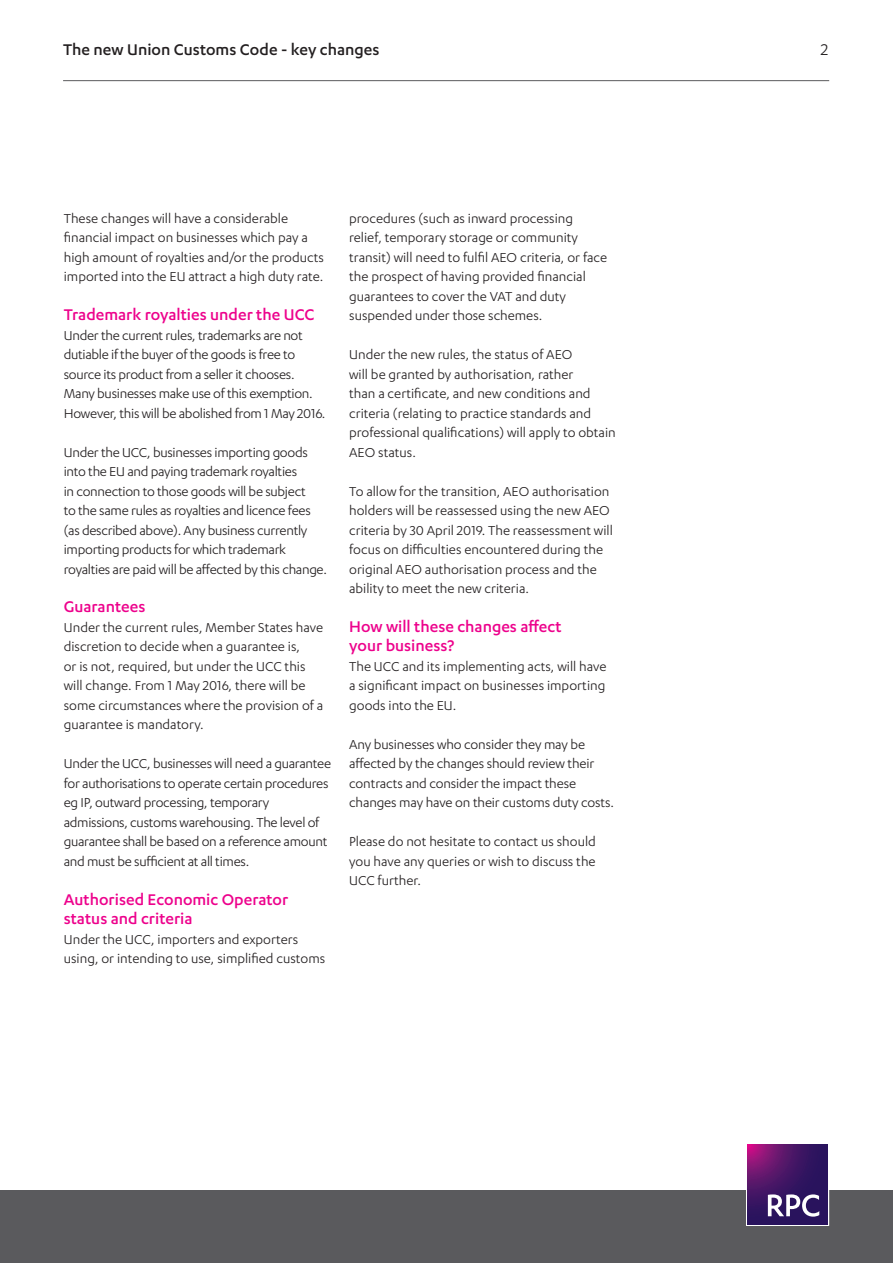
<style>
.page{position:relative;width:893px;height:1263px;background:#fff}
.page>*{position:absolute;margin:0;border:0;box-sizing:border-box;transform-origin:0 0}
.Heading_2__pink{font:500 18px/19.5px "Karbon";color:#ed028c}
.Page_header{font:500 18px "Karbon";color:#231f20}
.Page_header-2{font:18px "Karbon";color:#231f20}
.Body{font:15px/19.5px "Karbon";color:#231f20}
.Body-2{font:15px/19.5px "Karbon";letter-spacing:-.02em;color:#231f20}
</style>
<div class="page">
<hr style="left:63px;top:80px;width:766px;height:1px;background:#5a5a5d">
<div style="left:0;top:1191px;width:893px;height:72px;background:#5a5a5d"></div>
<div style="left:746px;top:1143px;width:83px;height:83px;border:1px solid #fff"></div>
<svg style="left:748px;top:1144px;width:80px;height:80px;background:#461565"></svg>
<svg style="left:768px;top:1194px;width:51px;height:22px"></svg>
<p class="Page_header" style="left:63px;top:39px;width:318px">The new Union Customs Code - key changes</p>
<p class="Page_header-2" style="left:821px;top:39px;width:9px">2</p>
<p class="Body" style="left:64px;top:208px;width:262px">These changes will have a considerable financial impact on businesses which pay a high amount of royalties and/or the products imported into the EU attract a high duty rate.</p>
<p class="Heading_2__pink" style="left:64px;top:304px;width:252px">Trademark royalties under the UCC</p>
<p class="Body-2" style="left:64px;top:325px;width:263px">Under the current rules, trademarks are not dutiable if the buyer of the goods is free to source its product from a seller it chooses.<br>Many businesses make use of this exemption.<br>However, this will be abolished from 1 May 2016.</p>
<p class="Body-2" style="left:64px;top:442px;width:265px">Under the UCC, businesses importing goods into the EU and paying trademark royalties<br>in connection to those goods will be subject<br>to the same rules as royalties and licence fees (as described above). Any business currently importing products for which trademark royalties are paid will be affected by this change.</p>
<p class="Heading_2__pink" style="left:64px;top:597px;width:83px">Guarantees</p>
<p class="Body" style="left:64px;top:617px;width:261px">Under the current rules, Member States have discretion to decide when a guarantee is,<br>or is not, required, but under the UCC this will change. From 1 May 2016, there will be some circumstances where the provision of a guarantee is mandatory.</p>
<p class="Body-2" style="left:64px;top:753px;width:269px">Under the UCC, businesses will need a guarantee for authorisations to operate certain procedures eg IP, outward processing, temporary admissions, customs warehousing. The level of guarantee shall be based on a reference amount and must be sufficient at all times.</p>
<p class="Heading_2__pink" style="left:64px;top:889px;width:226px">Authorised Economic Operator status and criteria</p>
<p class="Body" style="left:64px;top:929px;width:263px">Under the UCC, importers and exporters using, or intending to use, simplified customs</p>
<p class="Body" style="left:349px;top:208px;width:259px">procedures (such as inward processing relief, temporary storage or community transit) will need to fulfil AEO criteria, or face the prospect of having provided financial guarantees to cover the VAT and duty suspended under those schemes.</p>
<p class="Body" style="left:349px;top:344px;width:268px">Under the new rules, the status of AEO<br>will be granted by authorisation, rather<br>than a certificate, and new conditions and criteria (relating to practice standards and professional qualifications) will apply to obtain AEO status.</p>
<p class="Body" style="left:349px;top:481px;width:265px">To allow for the transition, AEO authorisation holders will be reassessed using the new AEO criteria by 30 April 2019. The reassessment will focus on difficulties encountered during the original AEO authorisation process and the ability to meet the new criteria.</p>
<p class="Heading_2__pink" style="left:349px;top:616px;width:214px">How will these changes affect your business?</p>
<p class="Body" style="left:349px;top:656px;width:259px;text-align:justify">The UCC and its implementing acts, will have a significant impact on businesses importing goods into the EU.</p>
<p class="Body" style="left:349px;top:734px;width:266px">Any businesses who consider they may be affected by the changes should review their contracts and consider the impact these changes may have on their customs duty costs.</p>
<p class="Body" style="left:349px;top:831px;width:248px;text-align:justify">Please do not hesitate to contact us should you have any queries or wish to discuss the UCC further.</p>
</div>
